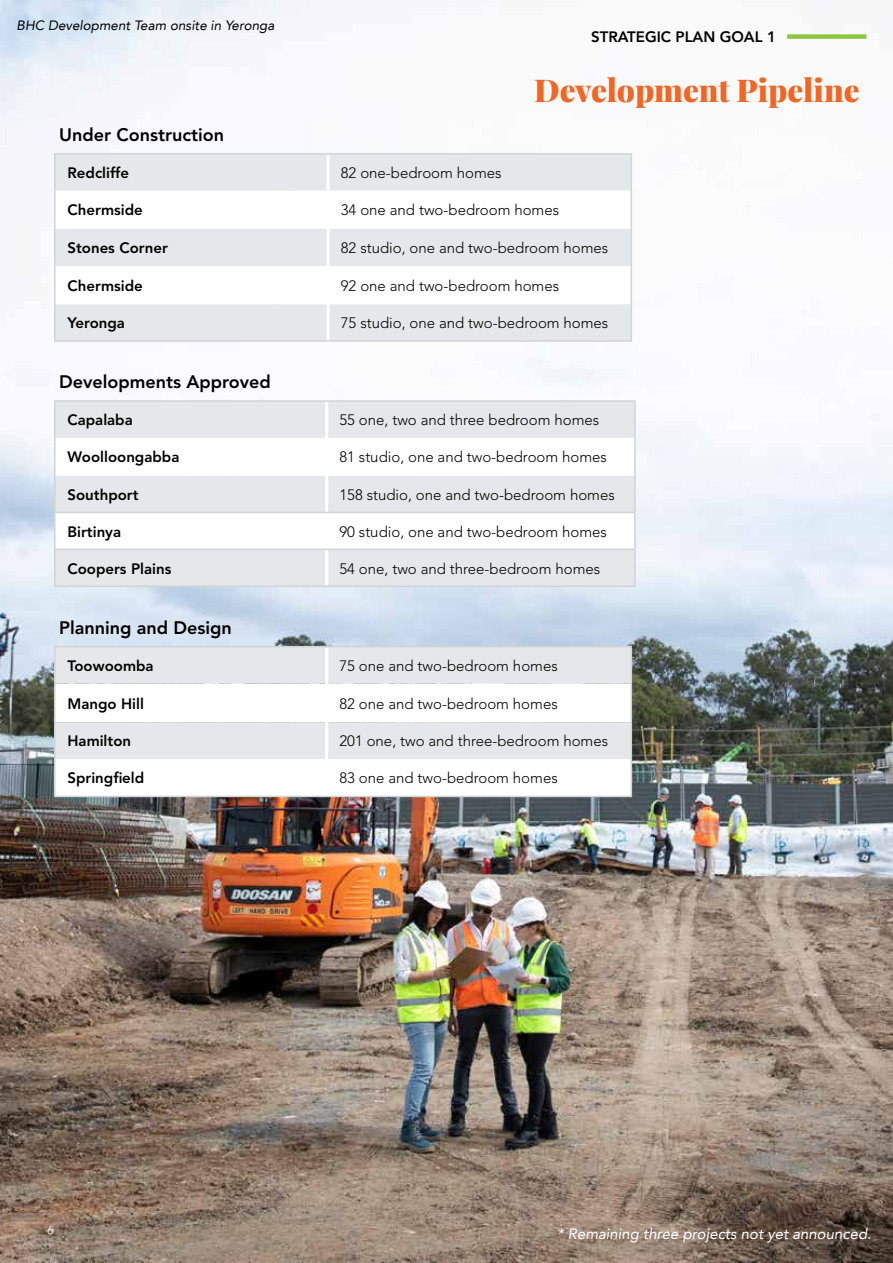
<style>
.page{position:relative;width:893px;height:1263px;background:#fff}
.page>*{position:absolute;margin:0;border:0;box-sizing:border-box;transform-origin:0 0}
.t1{font:900 31.5px "Playfair Display";color:#f26522}
.t2{font:800 18px "Avenir LT Pro";color:#000}
.t3{font:300 15px "Avenir LT Pro";color:#000}
.t4{font:800 15px "Avenir LT Pro";color:#000}
.t5{font:italic 15px "Avenir LT";color:#fff}
.t6{font:italic 13.5px "Avenir LT";color:#000}
.t7{font:300 12px "Avenir LT Pro";color:#fff}
</style>
<div class="page">
<img style="left:0;top:0;width:893px;height:1263px">
<div style="left:787px;top:34px;width:79px;height:5px;background:#8dc63f"></div>
<div style="left:56px;top:155px;width:575px;height:185px;background:#e6e7e8"></div>
<svg style="left:56px;top:191px;width:575px;height:37px"></svg>
<svg style="left:56px;top:266px;width:575px;height:38px"></svg>
<hr style="left:327px;top:155px;width:3px;height:36px;background:#fff">
<hr style="left:327px;top:191px;width:3px;height:37px;background:#fff">
<hr style="left:327px;top:228px;width:3px;height:38px;background:#fff">
<hr style="left:327px;top:266px;width:3px;height:38px;background:#fff">
<hr style="left:327px;top:304px;width:3px;height:36px;background:#fff">
<hr style="left:54px;top:153px;width:274px;height:2px;background:#d1d3d4">
<hr style="left:54px;top:155px;width:2px;height:36px;background:#d1d3d4">
<hr style="left:328px;top:153px;width:304px;height:2px;background:#d1d3d4">
<hr style="left:631px;top:155px;width:1px;height:36px;background:#d1d3d4">
<hr style="left:54px;top:191px;width:2px;height:37px;background:#d1d3d4">
<hr style="left:631px;top:191px;width:1px;height:37px;background:#d1d3d4">
<hr style="left:54px;top:228px;width:2px;height:38px;background:#d1d3d4">
<hr style="left:631px;top:228px;width:1px;height:38px;background:#d1d3d4">
<hr style="left:54px;top:266px;width:2px;height:38px;background:#d1d3d4">
<hr style="left:631px;top:266px;width:1px;height:38px;background:#d1d3d4">
<hr style="left:54px;top:304px;width:2px;height:36px;background:#d1d3d4">
<hr style="left:631px;top:304px;width:1px;height:36px;background:#d1d3d4">
<hr style="left:54px;top:340px;width:274px;height:2px;background:#d1d3d4">
<hr style="left:328px;top:340px;width:304px;height:2px;background:#d1d3d4">
<div style="left:56px;top:647px;width:575px;height:112px;background:#e6e7e8"></div>
<svg style="left:56px;top:683px;width:575px;height:39px"></svg>
<svg style="left:56px;top:759px;width:575px;height:37px"></svg>
<hr style="left:325px;top:647px;width:3px;height:36px;background:#fff">
<hr style="left:325px;top:683px;width:3px;height:39px;background:#fff">
<hr style="left:325px;top:722px;width:3px;height:37px;background:#fff">
<hr style="left:325px;top:759px;width:3px;height:37px;background:#fff">
<hr style="left:54px;top:646px;width:273px;height:1px;background:#d1d3d4">
<hr style="left:54px;top:647px;width:2px;height:36px;background:#d1d3d4">
<hr style="left:327px;top:646px;width:305px;height:1px;background:#d1d3d4">
<hr style="left:631px;top:647px;width:1px;height:36px;background:#d1d3d4">
<hr style="left:54px;top:683px;width:2px;height:39px;background:#d1d3d4">
<hr style="left:631px;top:683px;width:1px;height:39px;background:#d1d3d4">
<hr style="left:54px;top:722px;width:2px;height:37px;background:#d1d3d4">
<hr style="left:631px;top:722px;width:1px;height:37px;background:#d1d3d4">
<hr style="left:54px;top:759px;width:2px;height:37px;background:#d1d3d4">
<hr style="left:631px;top:759px;width:1px;height:37px;background:#d1d3d4">
<hr style="left:54px;top:796px;width:273px;height:1px;background:#d1d3d4">
<hr style="left:327px;top:796px;width:305px;height:1px;background:#d1d3d4">
<div style="left:56px;top:402px;width:578px;height:183px;background:#e6e7e8"></div>
<svg style="left:56px;top:438px;width:578px;height:38px"></svg>
<svg style="left:56px;top:513px;width:578px;height:36px"></svg>
<hr style="left:325px;top:402px;width:3px;height:36px;background:#fff">
<hr style="left:325px;top:438px;width:3px;height:38px;background:#fff">
<hr style="left:325px;top:476px;width:3px;height:36px;background:#fff">
<hr style="left:325px;top:513px;width:3px;height:36px;background:#fff">
<hr style="left:325px;top:550px;width:3px;height:35px;background:#fff">
<hr style="left:54px;top:400px;width:273px;height:2px;background:#d1d3d4">
<hr style="left:54px;top:402px;width:2px;height:36px;background:#d1d3d4">
<hr style="left:327px;top:400px;width:309px;height:2px;background:#d1d3d4">
<hr style="left:634px;top:402px;width:2px;height:36px;background:#d1d3d4">
<hr style="left:54px;top:438px;width:2px;height:38px;background:#d1d3d4">
<hr style="left:634px;top:438px;width:2px;height:38px;background:#d1d3d4">
<hr style="left:54px;top:476px;width:2px;height:36px;background:#d1d3d4">
<hr style="left:634px;top:476px;width:2px;height:36px;background:#d1d3d4">
<hr style="left:54px;top:512px;width:273px;height:1px;background:#d1d3d4">
<hr style="left:54px;top:513px;width:2px;height:36px;background:#d1d3d4">
<hr style="left:327px;top:512px;width:309px;height:1px;background:#d1d3d4">
<hr style="left:634px;top:513px;width:2px;height:36px;background:#d1d3d4">
<hr style="left:54px;top:549px;width:273px;height:1px;background:#d1d3d4">
<hr style="left:54px;top:550px;width:2px;height:35px;background:#d1d3d4">
<hr style="left:327px;top:549px;width:309px;height:1px;background:#d1d3d4">
<hr style="left:634px;top:550px;width:2px;height:35px;background:#d1d3d4">
<hr style="left:54px;top:585px;width:273px;height:2px;background:#d1d3d4">
<hr style="left:327px;top:585px;width:309px;height:2px;background:#d1d3d4">
<p class="t6" style="left:17px;top:17px;width:259px">BHC Development Team onsite in Yeronga</p>
<p class="t2" style="left:59px;top:124px;width:166px">Under Construction</p>
<p class="t4" style="left:591px;top:28px;width:186px">STRATEGIC PLAN GOAL 1</p>
<h1 class="t1" style="left:534px;top:65px;width:327px">Development Pipeline</h1>
<p class="t4" style="left:68px;top:164px;width:63px">Redcliffe</p>
<p class="t3" style="left:341px;top:164px;width:162px">82 one-bedroom homes</p>
<p class="t4" style="left:68px;top:201px;width:77px">Chermside</p>
<p class="t3" style="left:341px;top:201px;width:220px">34 one and two-bedroom homes</p>
<p class="t4" style="left:68px;top:239px;width:102px">Stones Corner</p>
<p class="t3" style="left:341px;top:239px;width:269px">82 studio, one and two-bedroom homes</p>
<p class="t4" style="left:68px;top:277px;width:77px">Chermside</p>
<p class="t3" style="left:341px;top:277px;width:220px">92 one and two-bedroom homes</p>
<p class="t4" style="left:68px;top:314px;width:59px">Yeronga</p>
<p class="t3" style="left:341px;top:314px;width:269px">75 studio, one and two-bedroom homes</p>
<p class="t2" style="left:59px;top:371px;width:213px">Developments Approved</p>
<p class="t4" style="left:68px;top:411px;width:67px">Capalaba</p>
<p class="t3" style="left:339px;top:411px;width:261px">55 one, two and three bedroom homes</p>
<p class="t4" style="left:68px;top:448px;width:113px">Woolloongabba</p>
<p class="t3" style="left:339px;top:448px;width:269px">81 studio, one and two-bedroom homes</p>
<p class="t4" style="left:68px;top:486px;width:73px">Southport</p>
<p class="t3" style="left:339px;top:486px;width:277px">158 studio, one and two-bedroom homes</p>
<p class="t4" style="left:68px;top:522px;width:55px">Birtinya</p>
<p class="t3" style="left:339px;top:523px;width:269px">90 studio, one and two-bedroom homes</p>
<p class="t4" style="left:68px;top:559px;width:105px">Coopers Plains</p>
<p class="t3" style="left:339px;top:559px;width:262px">54 one, two and three-bedroom homes</p>
<p class="t2" style="left:59px;top:617px;width:174px">Planning and Design</p>
<p class="t4" style="left:68px;top:657px;width:88px">Toowoomba</p>
<p class="t3" style="left:339px;top:657px;width:220px">75 one and two-bedroom homes</p>
<p class="t4" style="left:68px;top:695px;width:78px">Mango Hill</p>
<p class="t3" style="left:339px;top:694px;width:220px">82 one and two-bedroom homes</p>
<p class="t4" style="left:68px;top:732px;width:65px">Hamilton</p>
<p class="t3" style="left:339px;top:732px;width:270px">201 one, two and three-bedroom homes</p>
<p class="t4" style="left:68px;top:769px;width:78px">Springfield</p>
<p class="t3" style="left:339px;top:769px;width:220px">83 one and two-bedroom homes</p>
<p class="t7" style="left:48px;top:1222px;width:8px">6</p>
<p class="t5" style="left:557px;top:1225px;width:316px">* Remaining three projects not yet announced.</p>
</div>
